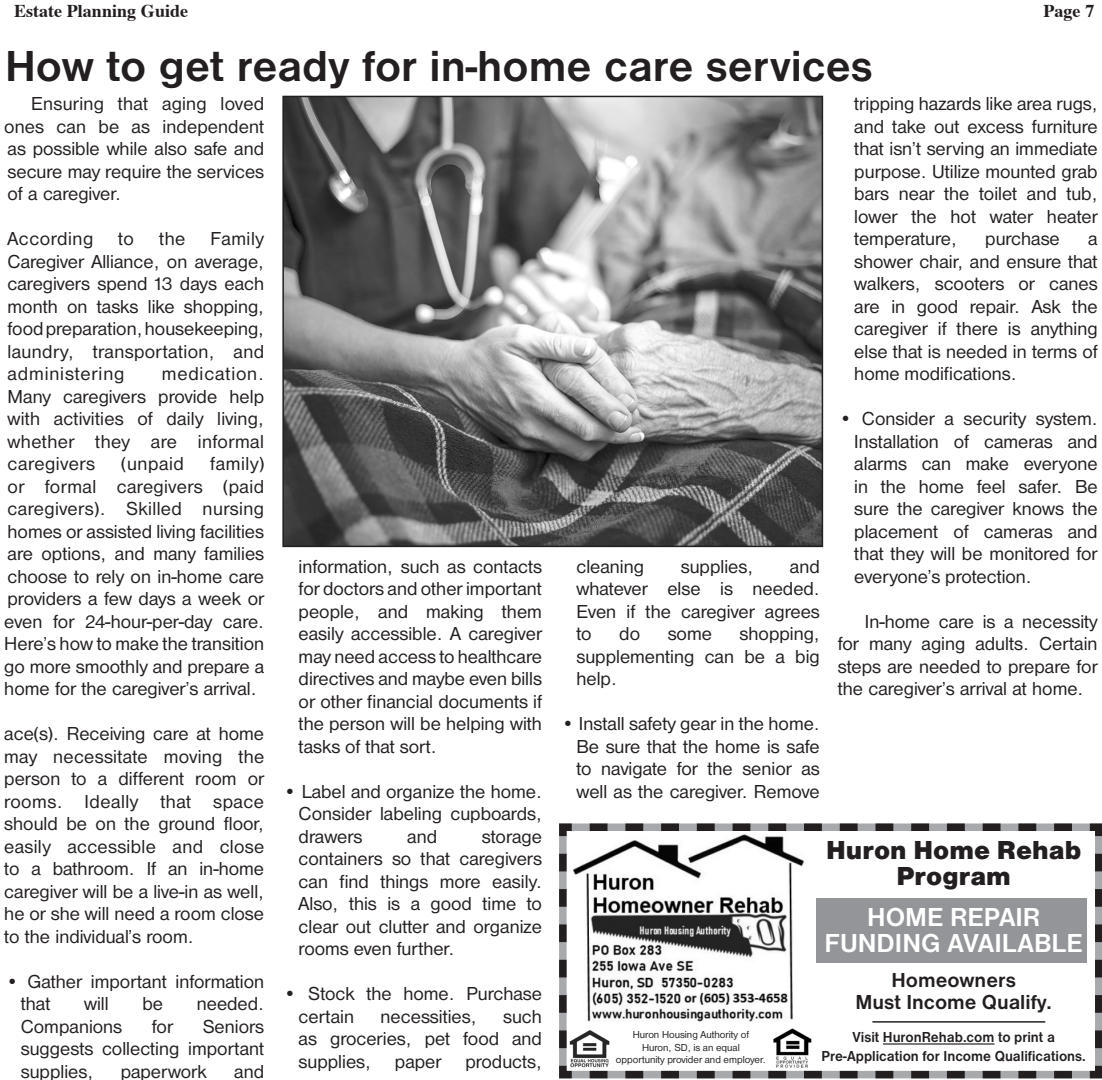
<style>
.page{position:relative;width:1102px;height:1080px;background:#fff}
.page>*{position:absolute;margin:0;border:0;box-sizing:border-box;transform-origin:0 0}
.t1{font:700 45px "Nimbus San D";color:#231f20}
.t2{font:700 27px/26.4px "Nimbus San D";color:#fff;text-align:center}
.t3{font:27px/25.5px "Nimbus San D Blac";color:#231f20;text-align:center}
.t4{font:700 21px/22.2px "Nimbus San D";color:#231f20;text-align:center}
.Hanging_Left{font:19.5px/22.5px "Nimbus San D";color:#231f20;text-align:justify}
.body_copy{font:19.5px/22.5px "Nimbus San D";color:#231f20;text-align:justify}
.body_copy-2{font:19.5px "Nimbus San D";letter-spacing:.025em;color:#231f20}
.dateline{font:700 18px "Times";color:#231f20}
.t5{font:700 15px/18.6px "Nimbus San D";color:#231f20;text-align:center;scale:.95 1}
.t6{font:10.5px/12.6px "Nimbus San D";color:#231f20;text-align:center}
</style>
<div class="page">
<img style="left:285px;top:99px;width:535px;height:445px">
<div style="left:282px;top:96px;width:541px;height:451px;border:2px solid #231f20"></div>
<svg style="left:559px;top:824px;width:543px;height:254px"></svg>
<div style="left:816px;top:898px;width:270px;height:64px;background:#939598"></div>
<img style="left:573px;top:832px;width:231px;height:190px">
<hr style="left:883px;top:1043px;width:111px;height:2px;background:#231f20">
<img style="left:569px;top:1029px;width:42px;height:39px">
<img style="left:772px;top:1028px;width:40px;height:41px">
<hr style="left:872px;top:1021px;width:173px;height:2px;background:#231f20">
<p class="dateline" style="left:14px;top:-6px;width:175px">Estate Planning Guide</p>
<p class="dateline" style="left:1043px;top:-6px;width:52px">Page 7</p>
<p class="t1" style="left:5px;top:41px;width:869px">How to get ready for in-home care services</p>
<p class="body_copy" style="left:4px;top:92px;width:261px;text-indent:27px">Ensuring that aging loved ones can be as independent as possible while also safe and secure may require the services of a caregiver.</p>
<p class="body_copy-2" style="left:8px;top:228px;width:87px">According</p>
<p class="body_copy" style="left:118px;top:227px;width:17px">to</p>
<p class="body_copy" style="left:159px;top:227px;width:28px">the</p>
<p class="Hanging_Left" style="left:854px;top:92px;width:245px">tripping hazards like area rugs, and take out excess furniture that isn’t serving an immediate purpose. Utilize mounted grab bars near the toilet and tub, lower the hot water heater temperature,</p>
<p class="body_copy" style="left:8px;top:227px;width:258px;text-indent:203px">Family Caregiver Alliance, on average, caregivers spend 13 days each month on tasks like shopping, food preparation, housekeeping, laundry, transportation, and administering</p>
<p class="Hanging_Left" style="left:985px;top:227px;width:76px">purchase</p>
<p class="Hanging_Left" style="left:854px;top:227px;width:245px;text-indent:234px">a shower chair, and ensure that walkers, scooters or canes are in good repair. Ask the caregiver if there is anything else that is needed in terms of home modifications.</p>
<p class="Hanging_Left" style="left:854px;top:407px;width:245px;text-indent:-15px">• Consider a security system.<br>Installation of cameras and alarms can make everyone in the home feel safer. Be sure the caregiver knows the placement of cameras and that they will be monitored for everyone’s protection.</p>
<p class="body_copy" style="left:838px;top:610px;width:261px;text-indent:27px">In-home care is a necessity for many aging adults. Certain steps are needed to prepare for the caregiver’s arrival at home.</p>
<p class="body_copy" style="left:8px;top:362px;width:258px;text-indent:154px">medication.<br>Many caregivers provide help with activities of daily living, whether they are informal caregivers</p>
<p class="body_copy" style="left:4px;top:452px;width:261px;text-indent:206px">family) or formal caregivers (paid caregivers). Skilled nursing homes or assisted living facilities are options, and many families choose to rely on in-home care providers a few days a week or even for 24-hour-per-day care.<br>Here’s how to make the transition go more smoothly and prepare a home for the caregiver’s arrival.</p>
<p class="body_copy" style="left:4px;top:722px;width:261px">ace(s). Receiving care at home may necessitate moving the person to a different room or rooms. Ideally that space should be on the ground floor, easily accessible and close to a bathroom. If an in-home caregiver will be a live-in as well, he or she will need a room close to the individual’s room.</p>
<p class="Hanging_Left" style="left:21px;top:970px;width:245px;text-indent:-15px">• Gather important information that</p>
<p class="body_copy" style="left:121px;top:452px;width:64px">(unpaid</p>
<p class="Hanging_Left" style="left:299px;top:555px;width:245px">information, such as contacts for doctors and other important people, and making them easily accessible. A caregiver may need access to healthcare directives and maybe even bills or other financial documents if the person will be helping with tasks of that sort.</p>
<p class="Hanging_Left" style="left:299px;top:780px;width:245px;text-indent:-15px">• Label and organize the home.<br>Consider labeling cupboards, drawers</p>
<p class="Hanging_Left" style="left:576px;top:555px;width:245px;text-indent:213px">and whatever else is needed.<br>Even if the caregiver agrees to</p>
<p class="Hanging_Left" style="left:576px;top:555px;width:69px">cleaning</p>
<p class="Hanging_Left" style="left:681px;top:555px;width:74px">supplies,</p>
<p class="Hanging_Left" style="left:576px;top:622px;width:245px;text-indent:163px">shopping, supplementing can be a big help.</p>
<p class="Hanging_Left" style="left:576px;top:712px;width:245px;text-indent:-15px">• Install safety gear in the home.<br>Be sure that the home is safe to navigate for the senior as well as the caregiver. Remove</p>
<p class="Hanging_Left" style="left:619px;top:622px;width:22px">do</p>
<p class="Hanging_Left" style="left:667px;top:622px;width:46px">some</p>
<p class="Hanging_Left" style="left:407px;top:825px;width:31px">and</p>
<p class="Hanging_Left" style="left:299px;top:825px;width:245px;text-indent:183px">storage containers so that caregivers can find things more easily.<br>Also, this is a good time to clear out clutter and organize rooms even further.</p>
<p class="Hanging_Left" style="left:299px;top:982px;width:245px;text-indent:-15px">• Stock the home. Purchase certain</p>
<p class="t3" style="left:826px;top:837px;width:257px">Huron Home Rehab<br>Program</p>
<p class="t2" style="left:824px;top:904px;width:260px">HOME REPAIR<br>FUNDING AVAILABLE</p>
<p class="t4" style="left:855px;top:968px;width:198px">Homeowners<br>Must Income Qualify.</p>
<p class="t5" style="left:821px;top:1028px;width:280px">Visit HuronRehab.com to print a<br>Pre-Application for Income Qualifications.</p>
<p class="Hanging_Left" style="left:84px;top:992px;width:26px">will</p>
<p class="Hanging_Left" style="left:142px;top:992px;width:22px">be</p>
<p class="Hanging_Left" style="left:197px;top:992px;width:69px">needed.</p>
<p class="Hanging_Left" style="left:21px;top:1015px;width:103px">Companions</p>
<p class="Hanging_Left" style="left:152px;top:1015px;width:23px">for</p>
<p class="Hanging_Left" style="left:299px;top:1005px;width:245px;text-indent:204px">such as groceries, pet food and supplies, paper products,</p>
<p class="Hanging_Left" style="left:381px;top:1005px;width:97px">necessities,</p>
<p class="Hanging_Left" style="left:21px;top:1015px;width:245px;text-indent:182px">Seniors suggests collecting important supplies,</p>
<p class="t6" style="left:616px;top:1028px;width:151px">Huron Housing Authority of<br>Huron, SD, is an equal<br>opportunity provider and employer.</p>
<p class="Hanging_Left" style="left:121px;top:1060px;width:88px">paperwork</p>
<p class="Hanging_Left" style="left:234px;top:1060px;width:31px">and</p>
</div>
